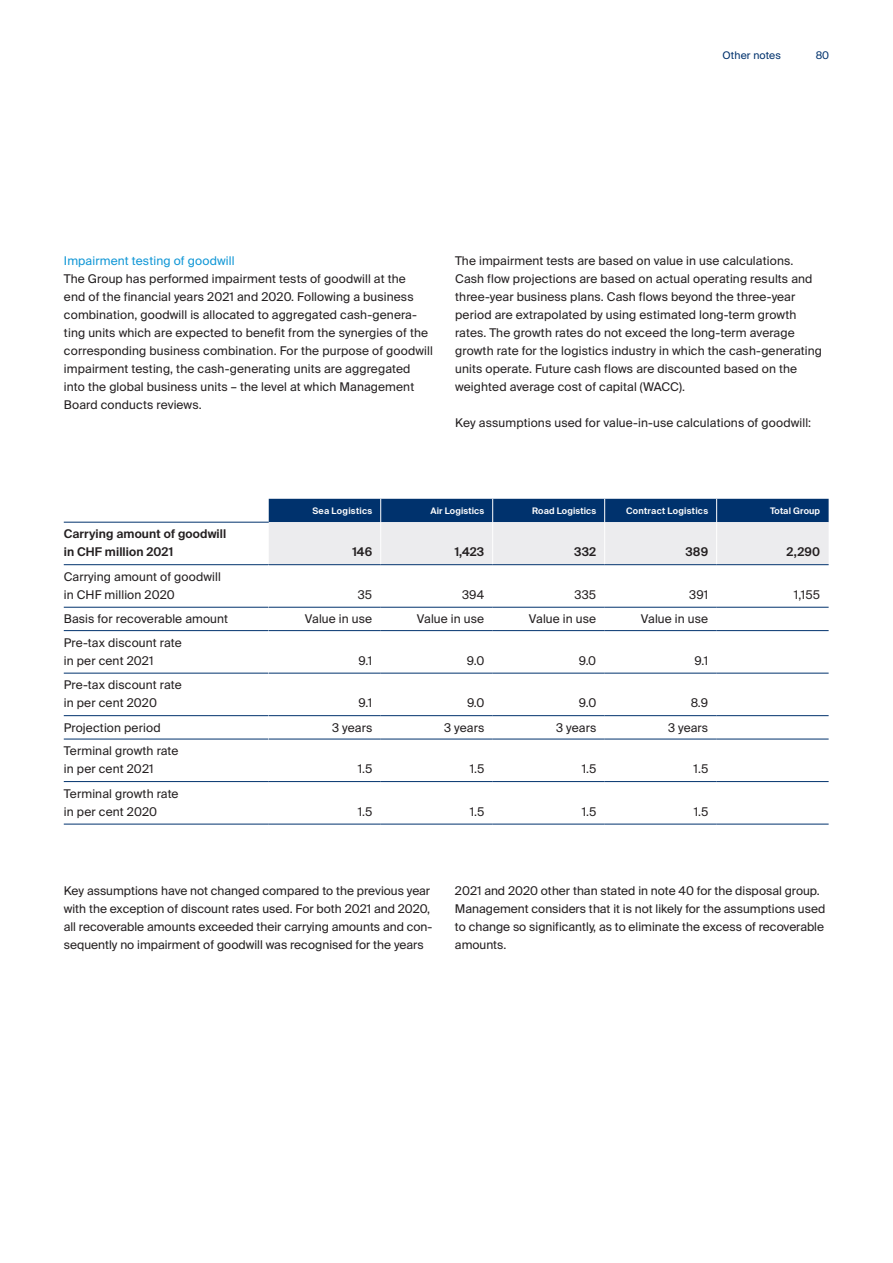
<style>
.page{position:relative;width:893px;height:1263px;background:#fff}
.page>*{position:absolute;margin:0;border:0;box-sizing:border-box;transform-origin:0 0}
.t1{font:12px/18px "Suisse Intl";letter-spacing:.01em;color:#231f20}
.t2{font:600 12px/18px "Suisse Intl";letter-spacing:.01em;color:#231f20}
.t3{font:12px "Suisse Intl";letter-spacing:.01em;color:#1197d6}
.t4{font:10.5px "Suisse Intl";letter-spacing:.01em;color:#00326d}
.t5{font:600 9px "Suisse Intl";letter-spacing:.015em;color:#fff}
</style>
<div class="page">
<hr style="left:64px;top:522px;width:205px;height:1px;background:#00326d">
<hr style="left:64px;top:564px;width:205px;height:1px;background:#00326d">
<hr style="left:64px;top:607px;width:205px;height:1px;background:#00326d">
<hr style="left:64px;top:630px;width:205px;height:1px;background:#00326d">
<hr style="left:64px;top:673px;width:205px;height:1px;background:#00326d">
<hr style="left:64px;top:715px;width:205px;height:1px;background:#00326d">
<hr style="left:64px;top:739px;width:205px;height:1px;background:#00326d">
<hr style="left:268px;top:673px;width:1px;height:42px;background:#fff">
<hr style="left:268px;top:739px;width:1px;height:42px;background:#fff">
<hr style="left:64px;top:781px;width:205px;height:1px;background:#00326d">
<hr style="left:269px;top:781px;width:112px;height:1px;background:#00326d">
<hr style="left:381px;top:781px;width:112px;height:1px;background:#00326d">
<hr style="left:493px;top:781px;width:112px;height:1px;background:#00326d">
<hr style="left:605px;top:781px;width:112px;height:1px;background:#00326d">
<hr style="left:717px;top:781px;width:112px;height:1px;background:#00326d">
<hr style="left:269px;top:607px;width:112px;height:1px;background:#00326d">
<hr style="left:381px;top:607px;width:112px;height:1px;background:#00326d">
<hr style="left:493px;top:607px;width:112px;height:1px;background:#00326d">
<hr style="left:605px;top:607px;width:112px;height:1px;background:#00326d">
<hr style="left:717px;top:607px;width:112px;height:1px;background:#00326d">
<hr style="left:269px;top:630px;width:112px;height:1px;background:#00326d">
<hr style="left:381px;top:630px;width:112px;height:1px;background:#00326d">
<hr style="left:493px;top:630px;width:112px;height:1px;background:#00326d">
<hr style="left:605px;top:630px;width:112px;height:1px;background:#00326d">
<hr style="left:717px;top:630px;width:112px;height:1px;background:#00326d">
<hr style="left:269px;top:673px;width:112px;height:1px;background:#00326d">
<hr style="left:381px;top:673px;width:112px;height:1px;background:#00326d">
<hr style="left:493px;top:673px;width:112px;height:1px;background:#00326d">
<hr style="left:605px;top:673px;width:112px;height:1px;background:#00326d">
<hr style="left:717px;top:673px;width:112px;height:1px;background:#00326d">
<hr style="left:269px;top:715px;width:112px;height:1px;background:#00326d">
<hr style="left:381px;top:715px;width:112px;height:1px;background:#00326d">
<hr style="left:493px;top:715px;width:112px;height:1px;background:#00326d">
<hr style="left:605px;top:715px;width:112px;height:1px;background:#00326d">
<hr style="left:717px;top:715px;width:112px;height:1px;background:#00326d">
<hr style="left:269px;top:739px;width:112px;height:1px;background:#00326d">
<hr style="left:381px;top:739px;width:112px;height:1px;background:#00326d">
<hr style="left:493px;top:739px;width:112px;height:1px;background:#00326d">
<hr style="left:605px;top:739px;width:112px;height:1px;background:#00326d">
<hr style="left:717px;top:739px;width:112px;height:1px;background:#00326d">
<svg style="left:269px;top:499px;width:560px;height:65px;background:#98aac0"></svg>
<hr style="left:64px;top:824px;width:205px;height:1px;background:#00326d">
<hr style="left:269px;top:824px;width:112px;height:1px;background:#00326d">
<hr style="left:381px;top:824px;width:112px;height:1px;background:#00326d">
<hr style="left:493px;top:824px;width:112px;height:1px;background:#00326d">
<hr style="left:605px;top:824px;width:112px;height:1px;background:#00326d">
<hr style="left:717px;top:824px;width:112px;height:1px;background:#00326d">
<hr style="left:492px;top:522px;width:1px;height:42px;background:#fff">
<hr style="left:380px;top:522px;width:1px;height:42px;background:#fff">
<hr style="left:269px;top:564px;width:112px;height:1px;background:#00326d">
<hr style="left:381px;top:564px;width:112px;height:1px;background:#00326d">
<hr style="left:493px;top:564px;width:112px;height:1px;background:#00326d">
<hr style="left:605px;top:564px;width:112px;height:1px;background:#00326d">
<hr style="left:717px;top:564px;width:112px;height:1px;background:#00326d">
<p class="t4" style="left:723px;top:49px;width:60px">Other notes</p>
<p class="t4" style="left:816px;top:49px;width:15px">80</p>
<p class="t3" style="left:64px;top:254px;width:172px">Impairment testing of goodwill</p>
<p class="t1" style="left:64px;top:270px;width:371px">The Group has performed impairment tests of goodwill at the<br>end of the financial years 2021 and 2020. Following a business combination, goodwill is allocated to aggregated cash-genera&shy;ting units which are expected to benefit from the synergies of the corresponding business combination. For the purpose of goodwill impairment testing, the cash-generating units are aggregated into the global business units – the level at which Management Board conducts reviews.</p>
<p class="t1" style="left:455px;top:252px;width:368px">The impairment tests are based on value in use calculations.<br>Cash flow projections are based on actual operating results and three-year business plans. Cash flows beyond the three-year period are extrapolated by using estimated long-term growth rates. The growth rates do not exceed the long-term average growth rate for the logistics industry in which the cash-generating units operate. Future cash flows are discounted based on the weighted average cost of capital (WACC).</p>
<p class="t1" style="left:455px;top:414px;width:358px">Key assumptions used for value-in-use calculations of goodwill:</p>
<p class="t2" style="left:64px;top:525px;width:164px">Carrying amount of goodwill in CHF million 2021</p>
<p class="t1" style="left:64px;top:568px;width:159px">Carrying amount of goodwill in CHF million 2020</p>
<p class="t5" style="left:312px;top:505px;width:61px">Sea Logistics</p>
<p class="t5" style="left:430px;top:505px;width:55px">Air Logistics</p>
<p class="t5" style="left:532px;top:505px;width:65px">Road Logistics</p>
<p class="t5" style="left:626px;top:505px;width:83px">Contract Logistics</p>
<p class="t5" style="left:770px;top:505px;width:52px">Total Group</p>
<p class="t2" style="left:352px;top:543px;width:21px">146</p>
<p class="t2" style="left:455px;top:543px;width:31px">1,423</p>
<p class="t2" style="left:574px;top:543px;width:23px">332</p>
<p class="t2" style="left:685px;top:543px;width:24px">389</p>
<p class="t2" style="left:786px;top:543px;width:35px">2,290</p>
<p class="t1" style="left:358px;top:586px;width:16px">35</p>
<p class="t1" style="left:462px;top:586px;width:24px">394</p>
<p class="t1" style="left:575px;top:586px;width:23px">335</p>
<p class="t1" style="left:689px;top:586px;width:21px">391</p>
<p class="t1" style="left:794px;top:586px;width:28px">1,155</p>
<p class="t1" style="left:64px;top:610px;width:166px">Basis for recoverable amount</p>
<p class="t1" style="left:305px;top:610px;width:69px">Value in use</p>
<p class="t1" style="left:417px;top:610px;width:69px">Value in use</p>
<p class="t1" style="left:529px;top:610px;width:69px">Value in use</p>
<p class="t1" style="left:641px;top:610px;width:69px">Value in use</p>
<p class="t1" style="left:64px;top:634px;width:119px">Pre-tax discount rate in per cent 2021</p>
<p class="t1" style="left:358px;top:652px;width:15px">9.1</p>
<p class="t1" style="left:467px;top:652px;width:19px">9.0</p>
<p class="t1" style="left:579px;top:652px;width:19px">9.0</p>
<p class="t1" style="left:694px;top:652px;width:15px">9.1</p>
<p class="t1" style="left:64px;top:676px;width:119px">Pre-tax discount rate in per cent 2020</p>
<p class="t1" style="left:358px;top:694px;width:15px">9.1</p>
<p class="t1" style="left:467px;top:694px;width:19px">9.0</p>
<p class="t1" style="left:579px;top:694px;width:19px">9.0</p>
<p class="t1" style="left:691px;top:694px;width:19px">8.9</p>
<p class="t1" style="left:64px;top:719px;width:98px">Projection period</p>
<p class="t1" style="left:332px;top:719px;width:42px">3 years</p>
<p class="t1" style="left:444px;top:719px;width:42px">3 years</p>
<p class="t1" style="left:556px;top:719px;width:42px">3 years</p>
<p class="t1" style="left:668px;top:719px;width:42px">3 years</p>
<p class="t1" style="left:64px;top:742px;width:116px">Terminal growth rate in per cent 2021</p>
<p class="t1" style="left:358px;top:760px;width:16px">1.5</p>
<p class="t1" style="left:470px;top:760px;width:16px">1.5</p>
<p class="t1" style="left:582px;top:760px;width:16px">1.5</p>
<p class="t1" style="left:694px;top:760px;width:16px">1.5</p>
<p class="t1" style="left:64px;top:784px;width:116px">Terminal growth rate in per cent 2020</p>
<p class="t1" style="left:358px;top:802px;width:16px">1.5</p>
<p class="t1" style="left:470px;top:802px;width:16px">1.5</p>
<p class="t1" style="left:582px;top:802px;width:16px">1.5</p>
<p class="t1" style="left:694px;top:802px;width:16px">1.5</p>
<p class="t1" style="left:64px;top:882px;width:370px">Key assumptions have not changed compared to the previous year with the exception of discount rates used. For both 2021 and 2020, all recoverable amounts exceeded their carrying amounts and con&shy;sequently no impairment of goodwill was recognised for the years</p>
<p class="t1" style="left:455px;top:882px;width:372px">2021 and 2020 other than stated in note 40 for the disposal group.<br>Management considers that it is not likely for the assumptions used to change so significantly, as to eliminate the excess of recoverable amounts.</p>
</div>
